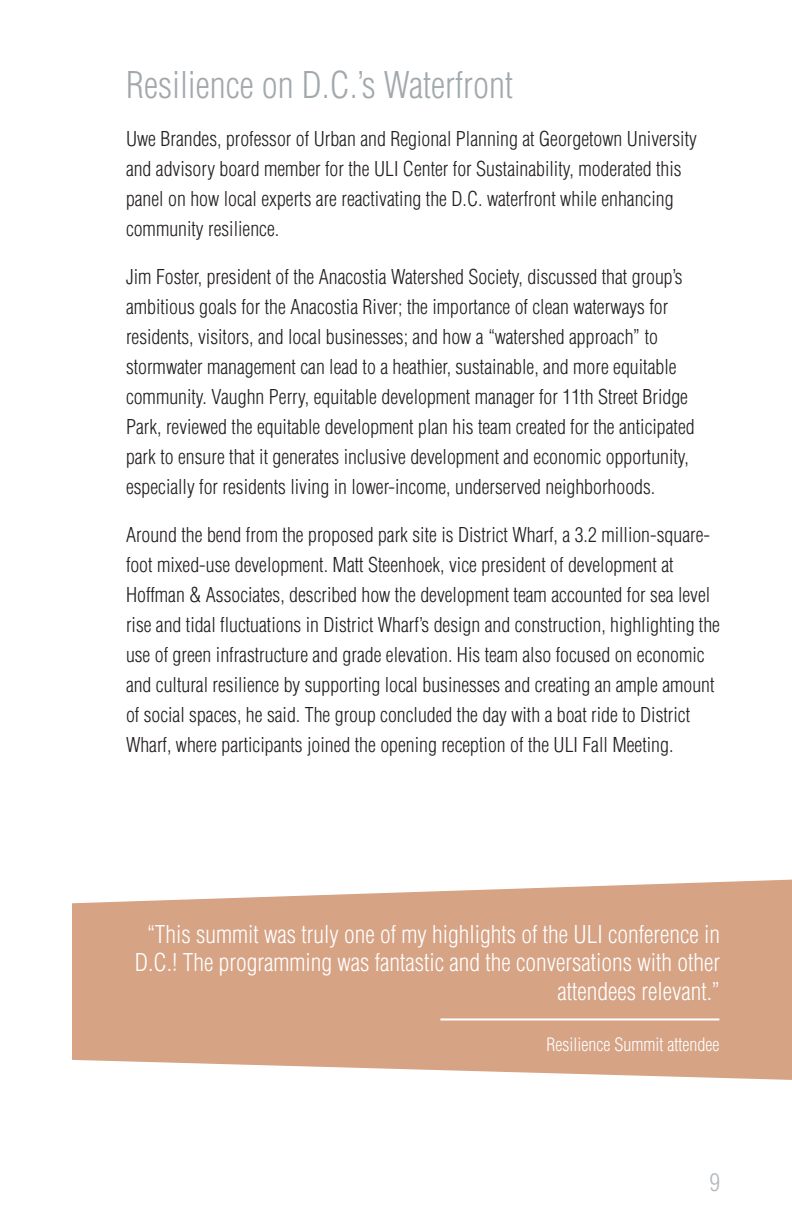
<style>
.page{position:relative;width:792px;height:1224px;background:#fff}
.page>*{position:absolute;margin:0;border:0;box-sizing:border-box;transform-origin:0 0}
.t1{font:300 condensed 36px "Helvetica LT Std";color:#a2a9ad}
.t2{font:300 condensed 24px/28.8px "Helvetica LT Std";color:#fff;text-align:right}
.t3{font:300 condensed 24px "Helvetica LT Std";color:#b2b7bb}
.t4{font:300 condensed 20px/30px "Helvetica LT Std";color:#231f20}
.t5{font:300 condensed 18px "Helvetica LT Std";color:#fff}
</style>
<div class="page">
<svg style="left:72px;top:880px;width:720px;height:200px;background:#daad92"></svg>
<hr style="left:440px;top:1018px;width:279px;height:2px;background:#fff">
<p class="t1" style="left:126px;top:62px;width:389px">Resilience on D.C.’s Waterfront</p>
<p class="t4" style="left:126px;top:123px;width:572px">Uwe Brandes, professor of Urban and Regional Planning at Georgetown University and advisory board member for the ULI Center for Sustainability, moderated this panel on how local experts are reactivating the D.C. waterfront while enhancing community resilience.</p>
<p class="t4" style="left:126px;top:261px;width:570px">Jim Foster, president of the Anacostia Watershed Society, discussed that group’s ambitious goals for the Anacostia River; the importance of clean waterways for residents, visitors, and local businesses; and how a “watershed approach” to stormwater management can lead to a heathier, sustainable, and more equitable community. Vaughn Perry, equitable development manager for 11th Street Bridge Park, reviewed the equitable development plan his team created for the anticipated park to ensure that it generates inclusive development and economic opportunity, especially for residents living in lower-income, underserved neighborhoods.</p>
<p class="t4" style="left:126px;top:519px;width:596px">Around the bend from the proposed park site is District Wharf, a 3.2 million-square&shy;foot mixed-use development. Matt Steenhoek, vice president of development at Hoffman &amp; Associates, described how the development team accounted for sea level rise and tidal fluctuations in District Wharf’s design and construction, highlighting the use of green infrastructure and grade elevation. His team also focused on economic and cultural resilience by supporting local businesses and creating an ample amount of social spaces, he said. The group concluded the day with a boat ride to District Wharf, where participants joined the opening reception of the ULI Fall Meeting.</p>
<p class="t2" style="left:135px;top:919px;width:587px">“This summit was truly one of my highlights of the ULI conference in<br>D.C.! The programming was fantastic and the conversations with other attendees relevant.”</p>
<p class="t5" style="left:546px;top:1033px;width:174px">Resilience Summit attendee</p>
<p class="t3" style="left:709px;top:1167px;width:12px">9</p>
</div>
